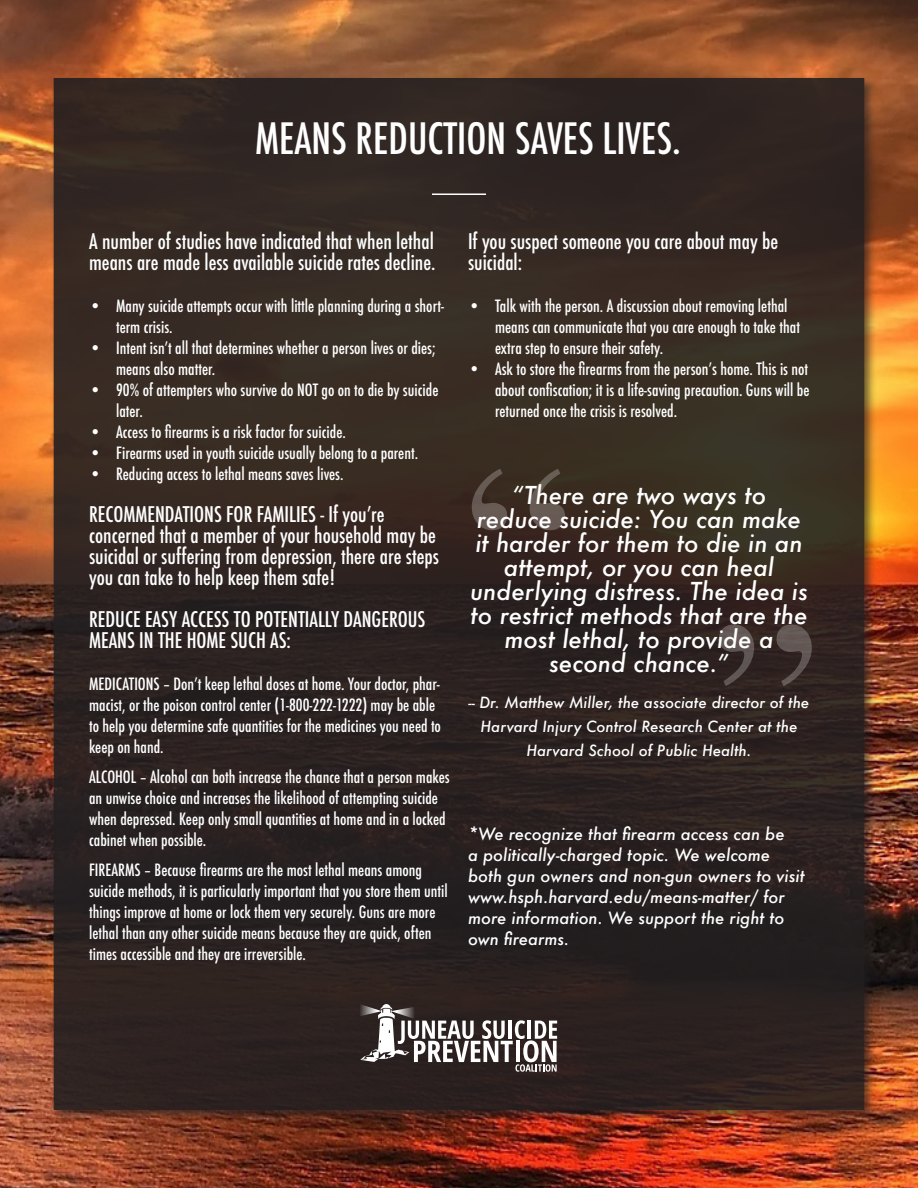
<style>
.page{position:relative;width:918px;height:1188px;background:#fff}
.page>*{position:absolute;margin:0;border:0;box-sizing:border-box;transform-origin:0 0}
.t1{font:252px "Times";color:#fff}
.Body_Text{font:500 condensed 42px "Futura";color:#fff}
.t2{font:italic 500 24px/24px "Futura";color:#fff;text-align:center}
.Body_Text-2{font:500 condensed 21px/21px "Futura";color:#fff}
.Body_Text-3{font:500 condensed 16.5px/21px "Futura";color:#fff}
.t3{font:italic 500 16.5px/21px "Futura";color:#fff}
.t4{font:italic 500 15px/24px "Futura";color:#fff;text-align:center}
</style>
<div class="page">
<img style="left:0;top:0;width:918px;height:1188px">
<div style="left:51px;top:75px;width:826px;height:1047px;background:#231f20;opacity:.75"></div>
<div style="left:54px;top:78px;width:810px;height:1032px;background:linear-gradient(to bottom,#372b23,#28201f)"></div>
<svg style="left:355px;top:1003px;width:202px;height:69px"></svg>
<hr style="left:432px;top:193px;width:54px;height:2px;background:#fff">
<p class="Body_Text" style="left:255px;top:112px;width:427px">MEANS REDUCTION SAVES LIVES.</p>
<p class="Body_Text-2" style="left:89px;top:231px;width:348px">A number of studies have indicated that when lethal means are made less available suicide rates decline.</p>
<p class="Body_Text-3" style="left:116px;top:296px;width:329px;text-indent:-27px">• Many suicide attempts occur with little planning during a short&shy;term crisis.</p>
<p class="Body_Text-3" style="left:116px;top:338px;width:321px;text-indent:-27px">• Intent isn’t all that determines whether a person lives or dies; means also matter.</p>
<p class="Body_Text-3" style="left:116px;top:380px;width:324px;text-indent:-27px">• 90% of attempters who survive do NOT go on to die by suicide later.</p>
<p class="Body_Text-3" style="left:89px;top:422px;width:258px">• Access to firearms is a risk factor for suicide.</p>
<p class="Body_Text-3" style="left:89px;top:443px;width:331px">• Firearms used in youth suicide usually belong to a parent.</p>
<p class="Body_Text-3" style="left:89px;top:464px;width:256px">• Reducing access to lethal means saves lives.</p>
<p class="Body_Text-2" style="left:89px;top:504px;width:297px">RECOMMENDATIONS FOR FAMILIES - If you’re</p>
<p class="Body_Text-2" style="left:89px;top:525px;width:351px">concerned that a member of your household may be suicidal or suffering from depression, there are steps you can take to help keep them safe!</p>
<p class="Body_Text-2" style="left:89px;top:609px;width:338px">REDUCE EASY ACCESS TO POTENTIALLY DANGEROUS<br>MEANS IN THE HOME SUCH AS:</p>
<p class="Body_Text-3" style="left:89px;top:674px;width:353px">MEDICATIONS – Don’t keep lethal doses at home. Your doctor, phar&shy;macist, or the poison control center (1-800-222-1222) may be able to help you determine safe quantities for the medicines you need to keep on hand.</p>
<p class="Body_Text-3" style="left:89px;top:767px;width:362px">ALCOHOL – Alcohol can both increase the chance that a person makes an unwise choice and increases the likelihood of attempting suicide when depressed. Keep only small quantities at home and in a locked cabinet when possible.</p>
<p class="Body_Text-3" style="left:89px;top:860px;width:360px">FIREARMS – Because firearms are the most lethal means among suicide methods, it is particularly important that you store them until things improve at home or lock them very securely. Guns are more lethal than any other suicide means because they are quick, often times accessible and they are irreversible.</p>
<p class="Body_Text-2" style="left:468px;top:231px;width:312px">If you suspect someone you care about may be suicidal:</p>
<p class="Body_Text-3" style="left:495px;top:296px;width:307px;text-indent:-27px">• Talk with the person. A discussion about removing lethal means can communicate that you care enough to take that extra step to ensure their safety.</p>
<p class="Body_Text-3" style="left:495px;top:359px;width:316px;text-align:justify;text-indent:-27px">• Ask to store the firearms from the person’s home. This is not about confiscation; it is a life-saving precaution. Guns will be returned once the crisis is resolved.</p>
<h1 class="t1" style="left:465px;top:318px;width:113px">“</h1>
<h3 class="t2" style="left:470px;top:483px;width:339px">“There are two ways to<br>reduce suicide: You can make it harder for them to die in an attempt, or you can heal underlying distress. The idea is to restrict methods that are the most lethal, to provide a second chance.”</h3>
<p class="t4" style="left:469px;top:691px;width:342px">-- Dr. Matthew Miller, the associate director of the<br>Harvard Injury Control Research Center at the<br>Harvard School of Public Health.</p>
<h1 class="t1" style="left:710px;top:475px;width:113px">”</h1>
<p class="t3" style="left:468px;top:824px;width:338px">*We recognize that firearm access can be<br>a politically-charged topic. We welcome both gun owners and non-gun owners to visit www.hsph.harvard.edu/means-matter/ for more information. We support the right to own firearms.</p>
</div>
